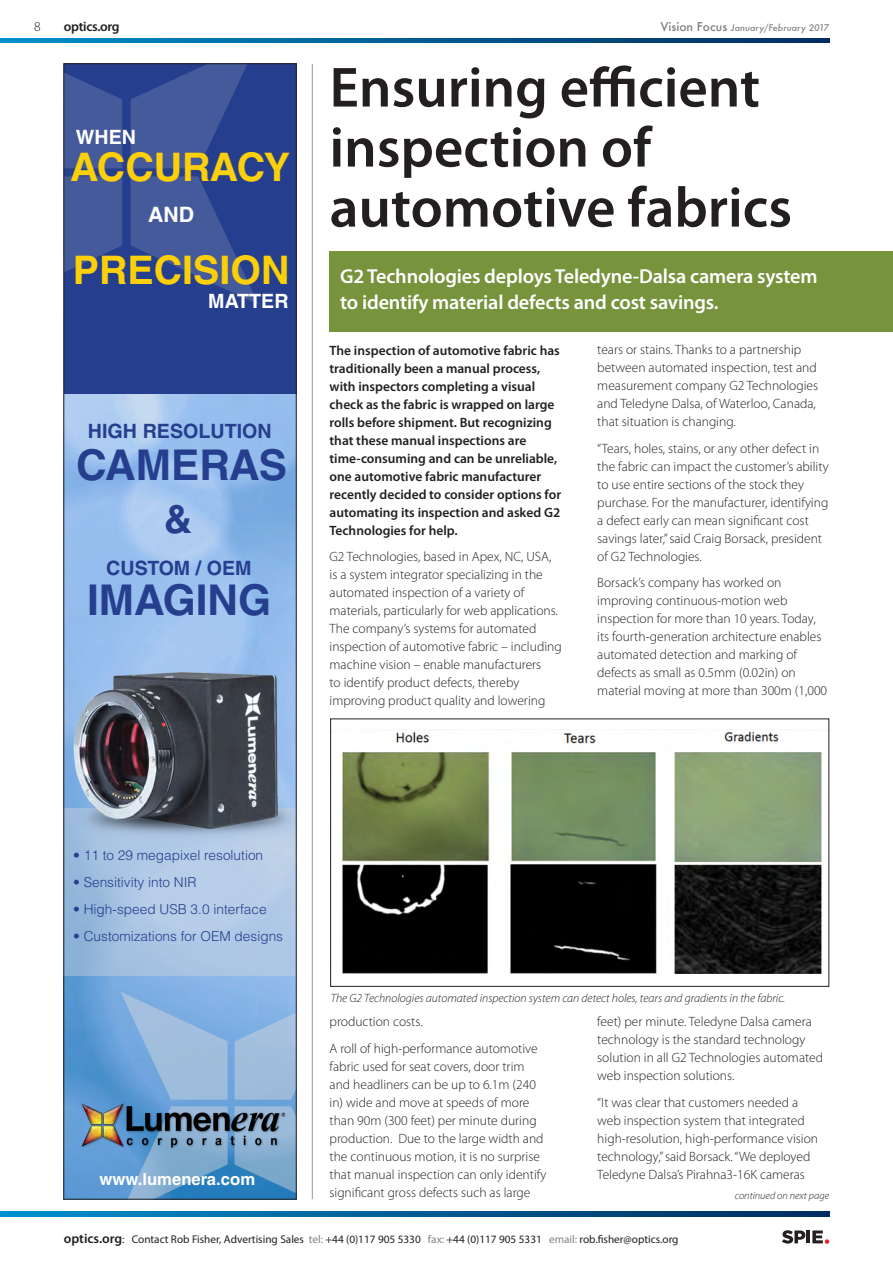
<style>
.page{position:relative;width:893px;height:1263px;background:#fff}
.page>*{position:absolute;margin:0;border:0;box-sizing:border-box;transform-origin:0 0}
.t1{font:600 57px/60px "Myriad Pro";color:#231f20}
.t2{font:700 42.45px "Helvetica LT Std";color:#253f8e}
.t3{font:700 39.45px "Helvetica LT Std";color:#fcd008}
.t4{font:700 39.45px "Helvetica LT Std";letter-spacing:-.02em;color:#fcd008}
.t5{font:700 39.45px "Helvetica LT Std";color:#253f8e}
.t6{font:700 21.15px "Helvetica LT Std";color:#fff}
.t7{font:600 20.25px/25.5px "Myriad Pro";letter-spacing:-.01em;color:#fff}
.t8{font:700 19.65px "Helvetica LT Std";color:#253f8e}
.t9{font:700 19.65px "Helvetica LT Std";color:#fff}
.t10{font:700 16.65px "Helvetica LT Std";color:#fff}
.t11{font:300 13.65px "Helvetica LT Std";color:#253f8e}
.t12{font:300 13.5px/18px "Myriad Pro";color:#231f20}
.t13{font:600 13.5px/18px "Myriad Pro";color:#231f20}
.t14{font:600 13.5px "Myriad Pro";letter-spacing:-.02em;color:#231f20}
.t15{font:italic 300 12px "Myriad Pro";color:#231f20}
.t16{font:11.25px "Myriad Pro";color:#231f20}
.t17{font:italic 300 10.5px "Myriad Pro";color:#231f20}
.t18{font:italic 500 9px "Futura";color:#808285}
.s1{font-style:normal;font-size:12px}
.s2{font-weight:600;font-size:13.5px}
.s3{color:#808285}
</style>
<div class="page">
<svg style="left:0;top:1212px;width:829px;height:4px;background:#005d94"></svg>
<svg style="left:0;top:38px;width:829px;height:5px;background:#005d94"></svg>
<svg style="left:782px;top:1230px;width:47px;height:14px"></svg>
<div style="left:330px;top:251px;width:563px;height:81px;background:#77933c"></div>
<img style="left:342px;top:729px;width:480px;height:244px">
<hr style="left:312px;top:64px;width:1px;height:1135px;background:#939598">
<svg style="left:66px;top:394px;width:228px;height:803px;background:#8fb9e9"></svg>
<svg style="left:235px;top:992px;width:59px;height:107px;background:#96b9df"></svg>
<svg style="left:121px;top:992px;width:107px;height:107px;background:#8cb3dd"></svg>
<svg style="left:121px;top:1151px;width:107px;height:46px;background:#669ecb"></svg>
<svg style="left:235px;top:1106px;width:59px;height:91px;background:#5f9ac7"></svg>
<svg style="left:66px;top:854px;width:228px;height:122px;background:#aac4e3"></svg>
<div style="left:64px;top:64px;width:232px;height:330px;background:#253f8e"></div>
<svg style="left:131px;top:66px;width:115px;height:102px"></svg>
<svg style="left:66px;top:74px;width:56px;height:94px;background:#405699"></svg>
<svg style="left:66px;top:176px;width:56px;height:95px;background:#405699"></svg>
<svg style="left:131px;top:176px;width:127px;height:128px"></svg>
<img style="left:66px;top:664px;width:228px;height:190px">
<img style="left:77px;top:1101px;width:210px;height:50px">
<p class="t12" style="left:34px;top:18px;width:8px">8</p>
<p class="t14" style="left:64px;top:18px;width:57px">optics.org</p>
<p class="t18" style="left:660px;top:22px;width:170px"><span class="s1">Vision Focus</span> January/February 2017</p>
<p class="t9" style="left:76px;top:125px;width:62px">WHEN</p>
<p class="t4" style="left:70px;top:143px;width:221px">ACCURACY</p>
<p class="t6" style="left:148px;top:202px;width:47px">AND</p>
<p class="t3" style="left:73px;top:246px;width:218px">PRECISION</p>
<p class="t9" style="left:208px;top:289px;width:82px">MATTER</p>
<p class="t8" style="left:88px;top:419px;width:185px">HIGH RESOLUTION</p>
<p class="t2" style="left:76px;top:439px;width:212px">CAMERAS</p>
<p class="t5" style="left:164px;top:495px;width:30px">&amp;</p>
<p class="t8" style="left:106px;top:556px;width:147px">CUSTOM / OEM</p>
<p class="t2" style="left:87px;top:574px;width:186px">IMAGING</p>
<p class="t1" style="left:330px;top:56px;width:464px">Ensuring efficient inspection of automotive fabrics</p>
<p class="t7" style="left:340px;top:263px;width:479px">G2 Technologies deploys Teledyne-Dalsa camera system to identify material defects and cost savings.</p>
<p class="t13" style="left:330px;top:341px;width:233px">The inspection of automotive fabric has traditionally been a manual process, with inspectors completing a visual check as the fabric is wrapped on large rolls before shipment. But recognizing that these manual inspections are time-consuming and can be unreliable, one automotive fabric manufacturer recently decided to consider options for automating its inspection and asked G2<br>Technologies for help.</p>
<p class="t12" style="left:330px;top:547px;width:234px">G2 Technologies, based in Apex, NC, USA, is a system integrator specializing in the automated inspection of a variety of materials, particularly for web applications.<br>The company’s systems for automated inspection of automotive fabric – including machine vision – enable manufacturers<br>to identify product defects, thereby improving product quality and lowering</p>
<p class="t12" style="left:597px;top:341px;width:222px">tears or stains. Thanks to a partnership between automated inspection, test and measurement company G2 Technologies and Teledyne Dalsa, of Waterloo, Canada, that situation is changing.</p>
<p class="t12" style="left:597px;top:439px;width:233px">“Tears, holes, stains, or any other defect in the fabric can impact the customer’s ability to use entire sections of the stock they purchase. For the manufacturer, identifying a defect early can mean significant cost savings later,” said Craig Borsack, president of G2 Technologies.</p>
<p class="t12" style="left:597px;top:574px;width:231px">Borsack’s company has worked on improving continuous-motion web inspection for more than 10 years. Today, its fourth-generation architecture enables automated detection and marking of defects as small as 0.5mm (0.02in) on material moving at more than 300m (1,000</p>
<p class="t11" style="left:73px;top:846px;width:192px">• 11 to 29 megapixel resolution</p>
<p class="t11" style="left:73px;top:873px;width:125px">• Sensitivity into NIR</p>
<p class="t11" style="left:73px;top:901px;width:195px">• High-speed USB 3.0 interface</p>
<p class="t11" style="left:73px;top:928px;width:211px">• Customizations for OEM designs</p>
<p class="t10" style="left:100px;top:1169px;width:157px">www.lumenera.com</p>
<p class="t15" style="left:331px;top:991px;width:456px">The G2 Technologies automated inspection system can detect holes, tears and gradients in the fabric.</p>
<p class="t12" style="left:597px;top:1013px;width:227px">feet) per minute. Teledyne Dalsa camera technology is the standard technology solution in all G2 Technologies automated web inspection solutions.</p>
<p class="t12" style="left:597px;top:1093px;width:222px">“It was clear that customers needed a web inspection system that integrated high-resolution, high-performance vision technology,” said Borsack. “We deployed Teledyne Dalsa’s Pirahna3-16K cameras</p>
<p class="t17" style="left:735px;top:1189px;width:96px">continued on next page</p>
<p class="t12" style="left:330px;top:1013px;width:95px">production costs.</p>
<p class="t12" style="left:330px;top:1039px;width:218px">A roll of high-performance automotive fabric used for seat covers, door trim and headliners can be up to 6.1m (240 in) wide and move at speeds of more than 90m (300 feet) per minute during production. Due to the large width and the continuous motion, it is no surprise that manual inspection can only identify significant gross defects such as large</p>
<p class="t16" style="left:64px;top:1232px;width:616px"><span class="s2">optics.org</span>: Contact Rob Fisher, Advertising Sales <span class="s3">tel:</span> +44 (0)117 905 5330 <span class="s3">fax:</span> +44 (0)117 905 5331 <span class="s3">email:</span> rob.fisher@optics.org</p>
</div>
